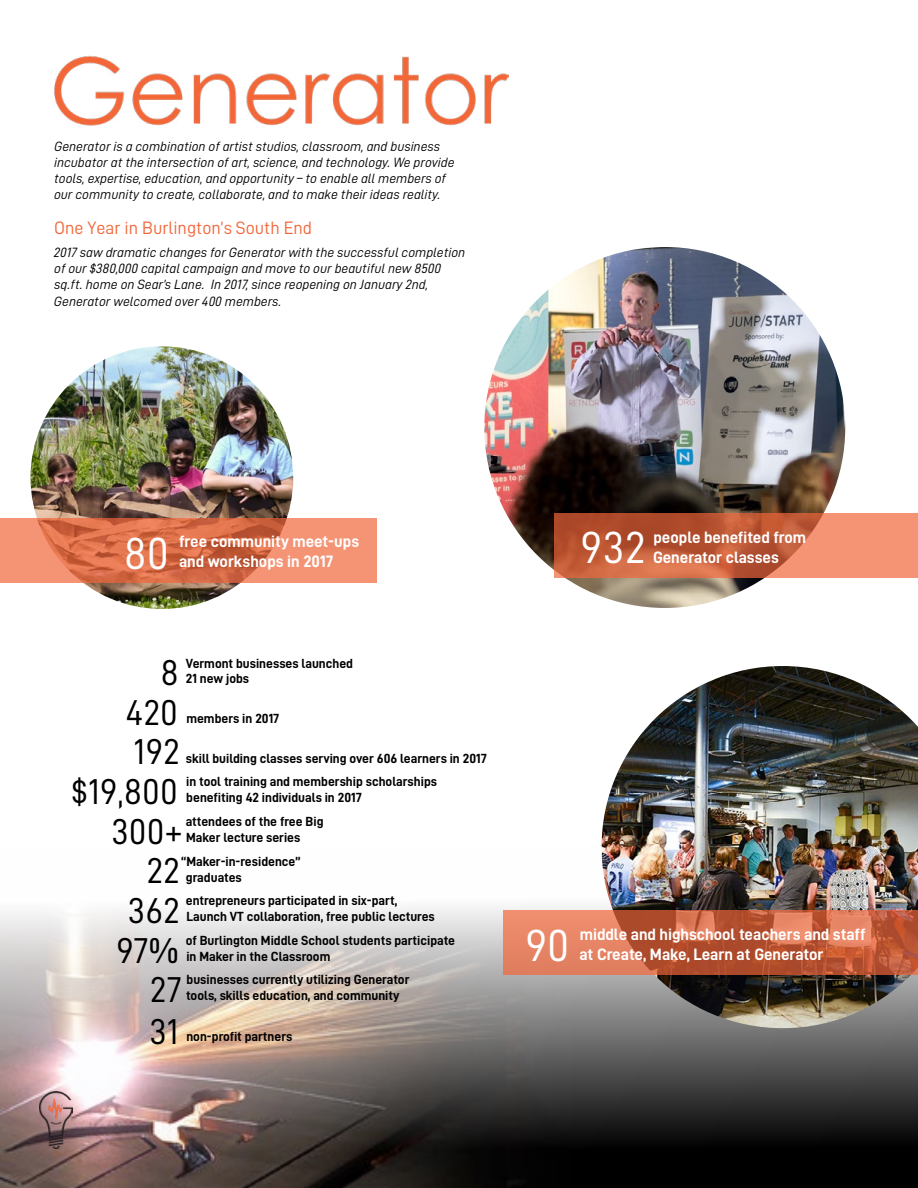
<style>
.page{position:relative;width:918px;height:1188px;background:#fff}
.page>*{position:absolute;margin:0;border:0;box-sizing:border-box;transform-origin:0 0}
.t1{font:45px "D DIN";color:#fff}
.t2{font:36px "D DIN";color:#000}
.t3{font:18px "D DIN";color:#f26639}
.t4{font:16.5px "D DIN Bold";color:#fff}
.t5{font:13.5px/16.2px "D DIN Italic";color:#000}
.t6{font:13.2px "D DIN Bold";color:#000}
</style>
<div class="page">
<img style="left:0;top:852px;width:918px;height:336px">
<img style="left:484px;top:247px;width:361px;height:361px;border-radius:180px">
<svg style="left:555px;top:513px;width:363px;height:65px;background:#cf6c4a"></svg>
<img style="left:31px;top:346px;width:262px;height:263px;border-radius:131px">
<svg style="left:0;top:518px;width:377px;height:65px;background:#e27c59"></svg>
<img style="left:602px;top:666px;width:316px;height:362px">
<svg style="left:504px;top:910px;width:414px;height:65px;background:#cb6848"></svg>
<img style="left:39px;top:1091px;width:33px;height:58px">
<img style="left:54px;top:56px;width:454px;height:69px">
<p class="t5" style="left:54px;top:138px;width:402px">Generator is a combination of artist studios, classroom, and business incubator at the intersection of art, science, and technology. We provide tools, expertise, education, and opportunity – to enable all members of our community to create, collaborate, and to make their ideas reality.</p>
<h3 class="t3" style="left:54px;top:218px;width:259px">One Year in Burlington’s South End</h3>
<p class="t5" style="left:54px;top:244px;width:413px">2017 saw dramatic changes for Generator with the successful completion of our $380,000 capital campaign and move to our beautiful new 8500 sq.ft. home on Sear’s Lane. In 2017, since reopening on January 2nd, Generator welcomed over 400 members.</p>
<h1 class="t1" style="left:124px;top:529px;width:47px">80</h1>
<p class="t4" style="left:179px;top:532px;width:182px">free community meet-ups</p>
<p class="t4" style="left:179px;top:552px;width:156px">and workshops in 2017</p>
<h2 class="t2" style="left:160px;top:653px;width:20px">8</h2>
<h2 class="t2" style="left:125px;top:693px;width:54px">420</h2>
<h2 class="t2" style="left:134px;top:732px;width:48px">192</h2>
<h2 class="t2" style="left:72px;top:772px;width:108px">$19,800</h2>
<p class="t6" style="left:186px;top:656px;width:169px">Vermont businesses launched</p>
<p class="t6" style="left:186px;top:672px;width:65px">21 new jobs</p>
<p class="t6" style="left:186px;top:711px;width:95px">members in 2017</p>
<p class="t6" style="left:186px;top:751px;width:303px">skill building classes serving over 606 learners in 2017</p>
<p class="t6" style="left:186px;top:775px;width:252px">in tool training and membership scholarships</p>
<p class="t6" style="left:186px;top:791px;width:177px">benefiting 42 individuals in 2017</p>
<p class="t6" style="left:186px;top:814px;width:139px">attendees of the free Big</p>
<h2 class="t2" style="left:111px;top:812px;width:73px">300+</h2>
<p class="t6" style="left:186px;top:830px;width:116px">Maker lecture series</p>
<p class="t6" style="left:181px;top:854px;width:121px">“Maker-in-residence”</p>
<h2 class="t2" style="left:146px;top:851px;width:35px">22</h2>
<p class="t6" style="left:186px;top:870px;width:58px">graduates</p>
<h2 class="t2" style="left:128px;top:891px;width:54px">362</h2>
<h2 class="t2" style="left:116px;top:931px;width:64px">97%</h2>
<p class="t6" style="left:186px;top:893px;width:213px">entrepreneurs participated in six-part,</p>
<p class="t6" style="left:186px;top:909px;width:250px">Launch VT collaboration, free public lectures</p>
<p class="t6" style="left:186px;top:933px;width:271px">of Burlington Middle School students participate</p>
<p class="t6" style="left:186px;top:949px;width:145px">in Maker in the Classroom</p>
<p class="t6" style="left:187px;top:972px;width:224px">businesses currently utilizing Generator</p>
<h2 class="t2" style="left:150px;top:969px;width:34px">27</h2>
<p class="t6" style="left:186px;top:988px;width:215px">tools, skills education, and community</p>
<h2 class="t2" style="left:149px;top:1012px;width:31px">31</h2>
<p class="t6" style="left:186px;top:1029px;width:107px">non-profit partners</p>
<h1 class="t1" style="left:580px;top:523px;width:67px">932</h1>
<p class="t4" style="left:653px;top:528px;width:154px">people benefited from</p>
<p class="t4" style="left:653px;top:548px;width:127px">Generator classes</p>
<h1 class="t1" style="left:525px;top:921px;width:46px">90</h1>
<p class="t4" style="left:580px;top:925px;width:287px">middle and highschool teachers and staff</p>
<p class="t4" style="left:579px;top:945px;width:246px">at Create, Make, Learn at Generator</p>
</div>
